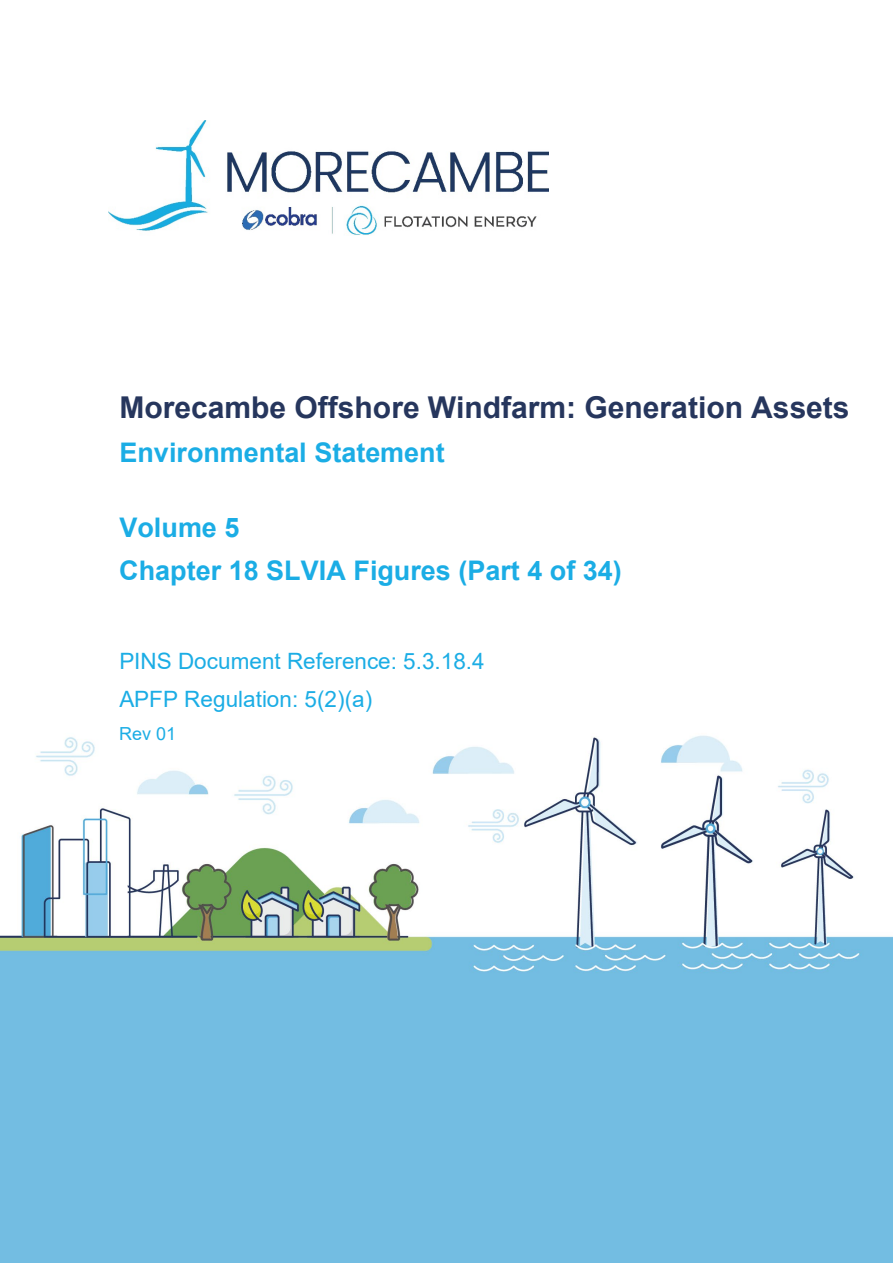
<style>
.page{position:relative;width:893px;height:1263px;background:#fff}
.page>*{position:absolute;margin:0;border:0;box-sizing:border-box;transform-origin:0 0}
.t1{font:700 30px "Arial";color:#26365d}
.t2{font:700 27px "Arial";color:#1bade5}
.t3{font:22.5px "Arial";color:#1bade5}
.t4{font:18px "Arial";color:#1bade5}
</style>
<div class="page">
<img style="left:0;top:151px;width:893px;height:1112px">
<img style="left:108px;top:120px;width:440px;height:116px">
<div style="left:108px;top:630px;width:417px;height:89px;background:#fff"></div>
<div style="left:108px;top:494px;width:705px;height:150px;background:#fff"></div>
<div style="left:108px;top:372px;width:758px;height:136px;background:#fff"></div>
<div style="left:108px;top:717px;width:218px;height:38px;background:#fff"></div>
<p class="t1" style="left:119px;top:386px;width:732px">Morecambe Offshore Windfarm: Generation Assets</p>
<p class="t2" style="left:119px;top:433px;width:327px">Environmental Statement</p>
<p class="t2" style="left:119px;top:508px;width:122px">Volume 5</p>
<p class="t2" style="left:119px;top:551px;width:504px">Chapter 18 SLVIA Figures (Part 4 of 34)</p>
<p class="t3" style="left:119px;top:646px;width:367px">PINS Document Reference: 5.3.18.4</p>
<p class="t3" style="left:119px;top:684px;width:254px">APFP Regulation: 5(2)(a)</p>
<p class="t4" style="left:119px;top:721px;width:59px">Rev 01</p>
</div>
